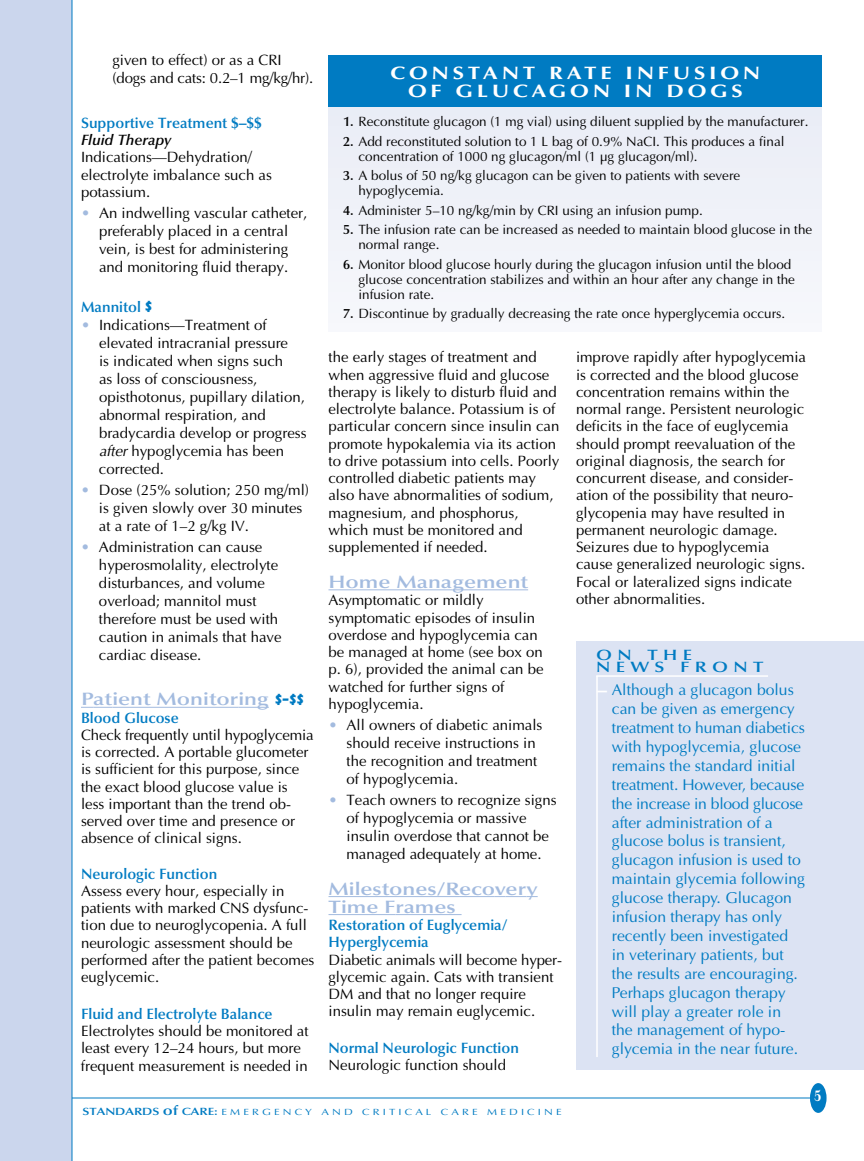
<style>
.page{position:relative;width:864px;height:1161px;background:#fff}
.page>*{position:absolute;margin:0;border:0;box-sizing:border-box;transform-origin:0 0}
.t1{font:600 18px/18px "Optima";color:#a3bbdf;scale:1.25 1}
.t2{font:700 18px/18px "Optima";letter-spacing:.165em;color:#fff;text-align:center;scale:1.25 1}
.t3{font:15.75px/18.9px "Optima";color:#007bc2}
.t4{font:15px/17.2px "Optima";color:#000}
.t5{font:600 15px/17.2px "Optima";color:#007bc2}
.t6{font:600 15px/12px "Optima";letter-spacing:.285em;color:#007bc2;scale:1.25 1}
.t7{font:italic 600 15px "Optima";color:#000}
.t8{font:700 15px "Walbaum";color:#fff;scale:.9 1}
.t9{font:13.5px/15px "Optima";color:#000}
.t10{font:9px "Optima";letter-spacing:.28em;color:#007bc2;scale:1.25 1}
.s1{color:#a3bbdf}
.s2{font-family:"Eras";font-weight:700}
.s3{font-style:italic}
.s4{font-family:"Eras";font-weight:700;font-size:15px;color:#007bc2}
.s5{font-weight:600}
.s6{font-weight:900;color:#fff}
.s7{font-weight:600;font-size:10.5px}
.s8{font-weight:600;font-size:13.5px}
</style>
<div class="page">
<div style="left:810px;top:1083px;width:17px;height:30px;background:#007bc2;border-radius:50%"></div>
<svg style="left:81px;top:707px;width:31px;height:1px"></svg>
<hr style="left:112px;top:707px;width:126px;height:1px;background:#a3bbdf">
<hr style="left:238px;top:707px;width:31px;height:1px;background:#a3bbdf">
<hr style="left:328px;top:589px;width:124px;height:1px;background:#a3bbdf">
<hr style="left:452px;top:589px;width:76px;height:1px;background:#a3bbdf">
<hr style="left:328px;top:896px;width:131px;height:1px;background:#a3bbdf">
<hr style="left:459px;top:896px;width:36px;height:1px;background:#a3bbdf">
<svg style="left:495px;top:896px;width:43px;height:1px"></svg>
<hr style="left:328px;top:914px;width:67px;height:1px;background:#a3bbdf">
<hr style="left:395px;top:914px;width:67px;height:1px;background:#a3bbdf">
<hr style="left:46px;top:1098px;width:764px;height:1px;background:#007bc2">
<div style="left:0;top:0;width:72px;height:1161px;background:#cbd6ed"></div>
<hr style="left:72px;top:0;width:1px;height:1161px;background:#007bc2">
<div style="left:576px;top:641px;width:288px;height:429px;background:#dce3f3"></div>
<hr style="left:596px;top:675px;width:172px;height:2px;background:#fff">
<hr style="left:596px;top:676px;width:2px;height:381px;background:#fff">
<div style="left:329px;top:104px;width:493px;height:14px;background:#e9edf6"></div>
<div style="left:329px;top:114px;width:493px;height:15px;background:#eaedf6"></div>
<div style="left:329px;top:124px;width:493px;height:15px;background:#ebeef7"></div>
<div style="left:329px;top:135px;width:493px;height:14px;background:#eceef7"></div>
<div style="left:329px;top:145px;width:493px;height:15px;background:#eceff7"></div>
<div style="left:329px;top:155px;width:493px;height:15px;background:#edeff7"></div>
<div style="left:329px;top:166px;width:493px;height:14px;background:#eef0f7"></div>
<div style="left:329px;top:176px;width:493px;height:15px;background:#eef1f8"></div>
<div style="left:329px;top:187px;width:493px;height:14px;background:#eef1f8"></div>
<div style="left:329px;top:197px;width:493px;height:14px;background:#eff1f8"></div>
<div style="left:329px;top:207px;width:493px;height:15px;background:#f0f2f9"></div>
<div style="left:329px;top:218px;width:493px;height:14px;background:#f0f2f9"></div>
<div style="left:329px;top:228px;width:493px;height:14px;background:#f1f3f9"></div>
<div style="left:329px;top:238px;width:493px;height:15px;background:#f2f3f9"></div>
<div style="left:329px;top:249px;width:493px;height:14px;background:#f2f4fa"></div>
<div style="left:329px;top:259px;width:493px;height:14px;background:#f3f5fa"></div>
<div style="left:329px;top:269px;width:493px;height:15px;background:#f4f5fa"></div>
<div style="left:329px;top:280px;width:493px;height:14px;background:#f4f6fa"></div>
<div style="left:329px;top:290px;width:493px;height:15px;background:#f5f6fb"></div>
<div style="left:329px;top:300px;width:493px;height:15px;background:#f5f7fb"></div>
<div style="left:329px;top:311px;width:493px;height:14px;background:#f6f7fb"></div>
<div style="left:329px;top:321px;width:493px;height:11px;background:#f7f8fc"></div>
<div style="left:329px;top:55px;width:493px;height:52px;background:#007bc2"></div>
<p class="t4" style="left:112px;top:53px;width:202px;line-height:18px">given to effect) or as a CRI (dogs and cats: 0.2–1 mg/kg/hr).</p>
<p class="t5" style="left:81px;top:116px;width:183px">Supportive Treatment $–$$</p>
<p class="t7" style="left:81px;top:134px;width:92px">Fluid Therapy</p>
<p class="t4" style="left:81px;top:150px;width:192px">Indications—Dehydration/ electrolyte imbalance such as potassium.</p>
<p class="t4" style="left:81px;top:205px;width:228px;line-height:18px;text-align:center"><span class="s1">•</span> An indwelling vascular catheter, preferably placed in a central<br>vein, is best for administering<br>and monitoring fluid therapy.</p>
<p class="t5" style="left:81px;top:300px;width:73px">Mannitol <span class="s2">$</span></p>
<p class="t4" style="left:99px;top:318px;width:209px;line-height:18px;text-indent:-18px"><span class="s1">•</span> Indications—Treatment of elevated intracranial pressure<br>is indicated when signs such<br>as loss of consciousness, opisthotonus, pupillary dilation, abnormal respiration, and bradycardia develop or progress <span class="s3">after</span> hypoglycemia has been corrected.</p>
<p class="t4" style="left:99px;top:483px;width:212px;line-height:18px;text-indent:-18px"><span class="s1">•</span> Dose (25% solution; 250 mg/ml) is given slowly over 30 minutes at a rate of 1–2 g/kg IV.</p>
<p class="t4" style="left:99px;top:540px;width:184px;line-height:18px;text-indent:-18px"><span class="s1">•</span> Administration can cause hyperosmolality, electrolyte disturbances, and volume overload; mannitol must therefore must be used with caution in animals that have cardiac disease.</p>
<p class="t1" style="left:81px;top:692px;width:180px">Patient Monitoring <span class="s4">$–$$</span></p>
<p class="t5" style="left:81px;top:710px;width:99px">Blood Glucose</p>
<p class="t4" style="left:81px;top:728px;width:234px">Check frequently until hypoglycemia is corrected. A portable glucometer is sufficient for this purpose, since the exact blood glucose value is less important than the trend ob&shy;served over time and presence or absence of clinical signs.</p>
<p class="t5" style="left:81px;top:866px;width:138px">Neurologic Function</p>
<p class="t4" style="left:81px;top:884px;width:235px">Assess every hour, especially in patients with marked CNS dysfunc&shy;tion due to neuroglycopenia. A full neurologic assessment should be performed after the patient becomes euglycemic.</p>
<p class="t5" style="left:81px;top:1007px;width:193px">Fluid and Electrolyte Balance</p>
<p class="t4" style="left:81px;top:1024px;width:229px">Electrolytes should be monitored at least every 12–24 hours, but more frequent measurement is needed in</p>
<p class="t2" style="left:390px;top:65px;width:298px">CONSTANT RATE INFUSION<br>OF GLUCAGON IN DOGS</p>
<p class="t9" style="left:343px;top:116px;width:467px"><span class="s5">1.</span> Reconstitute glucagon (1 mg vial) using diluent supplied by the manufacturer.</p>
<p class="t9" style="left:358px;top:135px;width:428px;text-indent:-15px"><span class="s5">2.</span> Add reconstituted solution to 1 L bag of 0.9% NaCI. This produces a final concentration of 1000 ng glucagon/ml (1 µg glucagon/ml).</p>
<p class="t9" style="left:358px;top:170px;width:383px;text-indent:-15px"><span class="s5">3.</span> A bolus of 50 ng/kg glucagon can be given to patients with severe hypoglycemia.</p>
<p class="t9" style="left:343px;top:204px;width:361px"><span class="s5">4.</span> Administer 5–10 ng/kg/min by CRI using an infusion pump.</p>
<p class="t9" style="left:358px;top:224px;width:455px;text-indent:-15px"><span class="s5">5.</span> The infusion rate can be increased as needed to maintain blood glucose in the normal range.</p>
<p class="t9" style="left:358px;top:258px;width:438px;text-indent:-15px"><span class="s5">6.</span> Monitor blood glucose hourly during the glucagon infusion until the blood glucose concentration stabilizes and within an hour after any change in the infusion rate.</p>
<p class="t9" style="left:343px;top:308px;width:444px"><span class="s5">7.</span> Discontinue by gradually decreasing the rate once hyperglycemia occurs.</p>
<p class="t4" style="left:328px;top:350px;width:232px">the early stages of treatment and when aggressive fluid and glucose therapy is likely to disturb fluid and electrolyte balance. Potassium is of particular concern since insulin can promote hypokalemia via its action to drive potassium into cells. Poorly controlled diabetic patients may also have abnormalities of sodium, magnesium, and phosphorus, which must be monitored and supplemented if needed.</p>
<p class="t1" style="left:328px;top:575px;width:161px">Home Management</p>
<p class="t4" style="left:328px;top:593px;width:217px">Asymptomatic or mildly symptomatic episodes of insulin overdose and hypoglycemia can be managed at home (see box on p. 6), provided the animal can be watched for further signs of hypoglycemia.</p>
<p class="t4" style="left:346px;top:717px;width:197px;line-height:18px;text-indent:-18px"><span class="s1">•</span> All owners of diabetic animals should receive instructions in the recognition and treatment of hypoglycemia.</p>
<p class="t4" style="left:346px;top:792px;width:212px;line-height:18px;text-indent:-18px"><span class="s1">•</span> Teach owners to recognize signs of hypoglycemia or massive insulin overdose that cannot be managed adequately at home.</p>
<p class="t1" style="left:328px;top:881px;width:169px">Milestones/Recovery<br>Time Frames</p>
<p class="t5" style="left:328px;top:918px;width:181px">Restoration of Euglycemia/<br>Hyperglycemia</p>
<p class="t4" style="left:328px;top:952px;width:235px">Diabetic animals will become hyper&shy;glycemic again. Cats with transient DM and that no longer require insulin may remain euglycemic.</p>
<p class="t5" style="left:328px;top:1041px;width:192px">Normal Neurologic Function</p>
<p class="t4" style="left:328px;top:1058px;width:179px">Neurologic function should</p>
<p class="t4" style="left:576px;top:350px;width:232px">improve rapidly after hypoglycemia is corrected and the blood glucose concentration remains within the normal range. Persistent neurologic deficits in the face of euglycemia should prompt reevaluation of the original diagnosis, the search for concurrent disease, and consider&shy;ation of the possibility that neuro&shy;glycopenia may have resulted in permanent neurologic damage.<br>Seizures due to hypoglycemia cause generalized neurologic signs.<br>Focal or lateralized signs indicate other abnormalities.</p>
<p class="t6" style="left:596px;top:651px;width:135px">ON THE<br>NEWS FRONT</p>
<p class="t3" style="left:612px;top:682px;width:195px;text-indent:-16px"><span class="s6">—</span> Although a glucagon bolus can be given as emergency treatment to human diabetics with hypoglycemia, glucose remains the standard initial treatment. However, because the increase in blood glucose after administration of a glucose bolus is transient, glucagon infusion is used to maintain glycemia following glucose therapy. Glucagon infusion therapy has only recently been investigated in veterinary patients, but the results are encouraging.<br>Perhaps glucagon therapy will play a greater role in the management of hypo&shy;glycemia in the near future.</p>
<p class="t8" style="left:814px;top:1090px;width:10px">5</p>
<p class="t10" style="left:82px;top:1108px;width:385px"><span class="s7">STANDARDS</span> <span class="s8">of</span><span class="s7">CARE:</span>EMERGENCY AND CRITICAL CARE MEDICINE</p>
</div>
